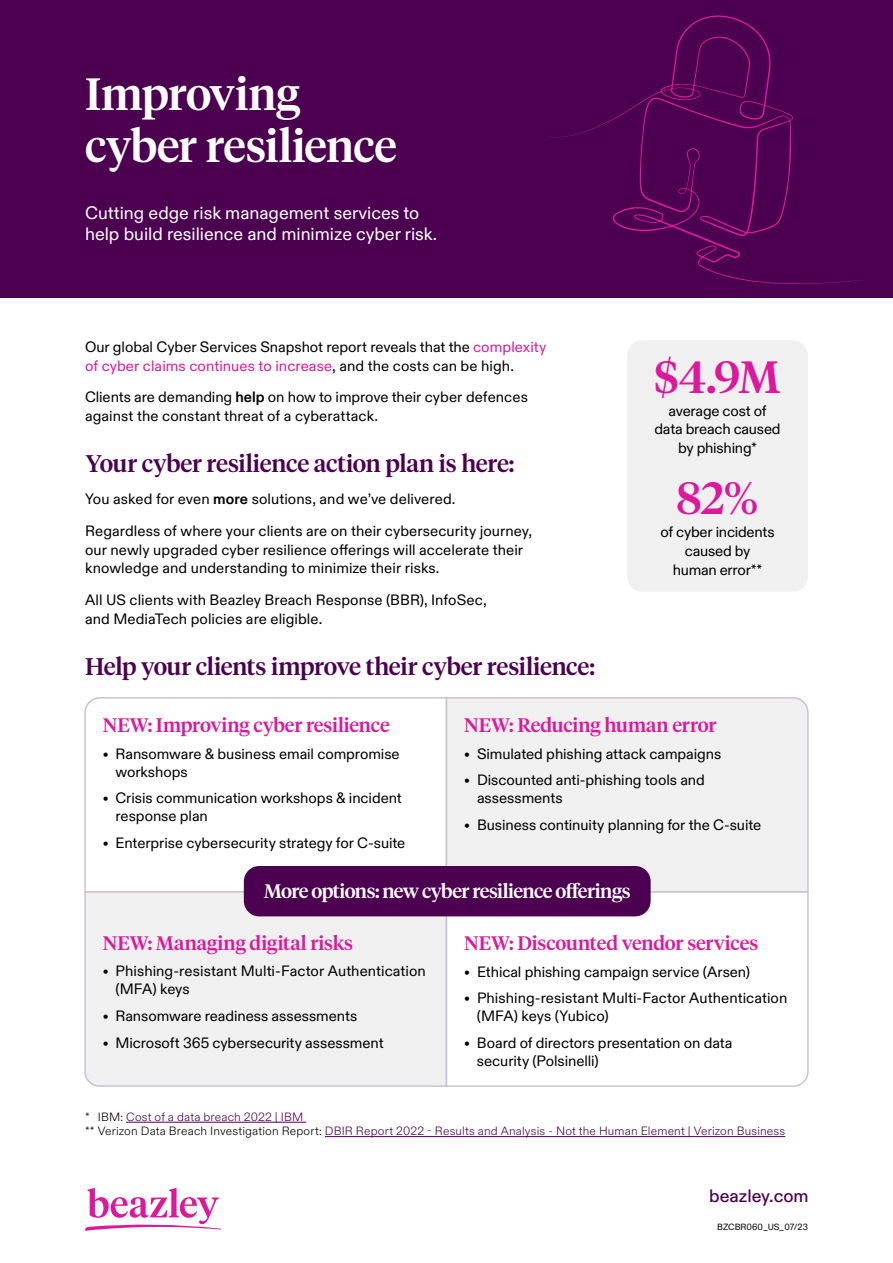
<style>
.page{position:relative;width:893px;height:1263px;background:#fff}
.page>*{position:absolute;margin:0;border:0;box-sizing:border-box;transform-origin:0 0}
.t1{font:500 45px/52.5px "Tiempos Headline";letter-spacing:-.015em;color:#fff}
.t2{font:500 45px "Tiempos Headline";color:#dc199b}
.t3{font:500 24px "Tiempos Headline";letter-spacing:-.01em;color:#4b0050}
.t4{font:500 19.5px "Tiempos Headline";color:#dc199b}
.t5{font:500 19.5px "Tiempos Headline";letter-spacing:-.03em;color:#fff}
.t6{font:18px/21.6px "ABC Diatype";color:#fff}
.t7{font:500 18px "ABC Diatype";color:#4b0050}
.t8{font:15px/18.8px "ABC Diatype";color:#000}
.t9{font:300 12px/14.4px "ABC Diatype";letter-spacing:.015em;color:#4b0050}
.t10{font:9px "ABC Diatype";color:#000}
.s1{color:#dc199b}
.s2{font-weight:700}
.s3{color:#000}
</style>
<div class="page">
<svg style="left:84px;top:697px;width:361px;height:193px"></svg>
<div style="left:445px;top:697px;width:364px;height:193px;background:#f0f0f0"></div>
<div style="left:84px;top:890px;width:361px;height:197px;background:#f0f0f0"></div>
<svg style="left:445px;top:890px;width:364px;height:197px"></svg>
<hr style="left:126px;top:1122px;width:180px;height:1px;background:#4b0050">
<hr style="left:325px;top:1136px;width:460px;height:1px;background:#4b0050">
<div style="left:0;top:0;width:893px;height:298px;background:#4b0050"></div>
<svg style="left:546px;top:15px;width:316px;height:269px"></svg>
<div style="left:627px;top:340px;width:181px;height:252px;background:#f0f0f0;border-radius:15px"></div>
<svg style="left:85px;top:1188px;width:136px;height:43px"></svg>
<div style="left:244px;top:866px;width:407px;height:50px;background:#4b0050;border-radius:15px"></div>
<h1 class="t1" style="left:85px;top:66px;width:313px">Improving cyber resilience</h1>
<p class="t6" style="left:85px;top:201px;width:354px">Cutting edge risk management services to help build resilience and minimize cyber risk.</p>
<p class="t8" style="left:85px;top:336px;width:463px">Our global Cyber Services Snapshot report reveals that the <span class="s1">complexity of cyber claims continues to increase</span>, and the costs can be high.</p>
<p class="t8" style="left:85px;top:386px;width:444px">Clients are demanding <span class="s2">help</span> on how to improve their cyber defences against the constant threat of a cyberattack.</p>
<h2 class="t3" style="left:86px;top:447px;width:430px">Your cyber resilience action plan is here:</h2>
<p class="t8" style="left:85px;top:482px;width:449px;line-height:31.5px">You asked for even <span class="s2">more</span> solutions, and we’ve delivered.<br>Regardless of where your clients are on their cybersecurity journey,</p>
<p class="t8" style="left:85px;top:539px;width:440px">our newly upgraded cyber resilience offerings will accelerate their knowledge and understanding to minimize their risks.</p>
<p class="t8" style="left:85px;top:589px;width:403px">All US clients with Beazley Breach Response (BBR), InfoSec, and MediaTech policies are eligible.</p>
<h2 class="t3" style="left:85px;top:650px;width:512px">Help your clients improve their cyber resilience:</h2>
<h1 class="t2" style="left:654px;top:346px;width:128px">$4.9M</h1>
<p class="t8" style="left:654px;top:400px;width:128px;text-align:center">average cost of data breach caused by phishing*</p>
<h1 class="t2" style="left:677px;top:467px;width:83px">82%</h1>
<p class="t8" style="left:660px;top:522px;width:116px;text-align:center">of cyber incidents caused by<br>human error**</p>
<h3 class="t4" style="left:103px;top:712px;width:288px">NEW: Improving cyber resilience</h3>
<p class="t8" style="left:116px;top:744px;width:286px;line-height:18px;text-indent:-13px">• Ransomware &amp; business email compromise workshops</p>
<p class="t8" style="left:116px;top:788px;width:288px;line-height:18px;text-indent:-13px">• Crisis communication workshops &amp; incident response plan</p>
<p class="t8" style="left:103px;top:832px;width:304px">• Enterprise cybersecurity strategy for C-suite</p>
<h3 class="t4" style="left:464px;top:712px;width:254px">NEW: Reducing human error</h3>
<p class="t8" style="left:464px;top:743px;width:259px">• Simulated phishing attack campaigns</p>
<p class="t8" style="left:477px;top:770px;width:229px;line-height:18px;text-indent:-13px">• Discounted anti-phishing tools and assessments</p>
<p class="t8" style="left:464px;top:814px;width:299px">• Business continuity planning for the C-suite</p>
<h3 class="t5" style="left:264px;top:878px;width:368px">More options: new cyber resilience offerings</h3>
<h3 class="t4" style="left:103px;top:930px;width:252px">NEW: Managing digital risks</h3>
<p class="t8" style="left:116px;top:961px;width:312px;line-height:18px;text-indent:-13px">• Phishing-resistant Multi-Factor Authentication (MFA) keys</p>
<p class="t8" style="left:103px;top:1005px;width:256px">• Ransomware readiness assessments</p>
<p class="t8" style="left:103px;top:1032px;width:282px">• Microsoft 365 cybersecurity assessment</p>
<h3 class="t4" style="left:464px;top:930px;width:295px">NEW: Discounted vendor services</h3>
<p class="t8" style="left:464px;top:961px;width:287px">• Ethical phishing campaign service (Arsen)</p>
<p class="t8" style="left:477px;top:988px;width:312px;line-height:18px;text-indent:-13px">• Phishing-resistant Multi-Factor Authentication (MFA) keys (Yubico)</p>
<p class="t8" style="left:477px;top:1032px;width:257px;line-height:18px;text-indent:-13px">• Board of directors presentation on data security (Polsinelli)</p>
<p class="t9" style="left:85px;top:1109px;width:702px"><span class="s3">* IBM:</span> Cost of a data breach 2022 | IBM<br><span class="s3">** Verizon Data Breach Investigation Report:</span> DBIR Report 2022 - Results and Analysis - Not the Human Element | Verizon Business</p>
<p class="t7" style="left:709px;top:1182px;width:101px">beazley.com</p>
<p class="t10" style="left:717px;top:1220px;width:92px">BZCBR060_US_07/23</p>
</div>
